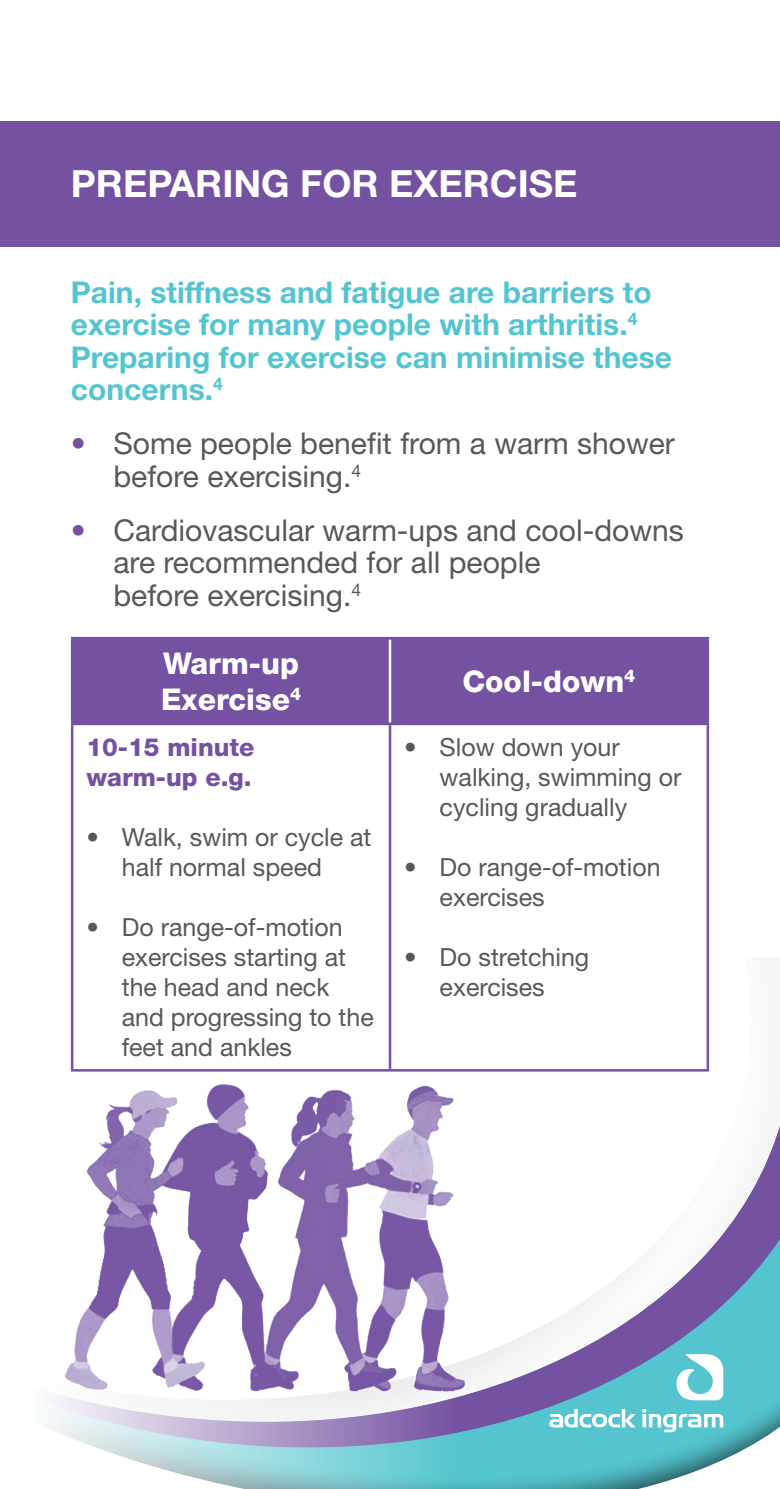
<style>
.page{position:relative;width:780px;height:1489px;background:#fff}
.page>*{position:absolute;margin:0;border:0;box-sizing:border-box;transform-origin:0 0}
.t1{font:700 37.5px "Helvetica Neue LT Pro";color:#fff}
.t2{font:30px/32.5px "Helvetica Neue LT Pro";color:#57585a}
.t3{font:700 30px/32.5px "Helvetica Neue LT Pro";color:#54c5cf}
.t4{font:800 30px/36px "Helvetica Neue LT Pro";color:#fff}
.t5{font:25px/30px "Helvetica Neue LT Pro";color:#57585a}
.t6{font:800 25px/30px "Helvetica Neue LT Pro";color:#7451a1}
.s1{color:#7451a1}
</style>
<div class="page">
<div style="left:0;top:121px;width:780px;height:126px;background:#7451a1"></div>
<svg style="left:46px;top:957px;width:734px;height:529px"></svg>
<svg style="left:549px;top:1408px;width:174px;height:23px"></svg>
<svg style="left:676px;top:1353px;width:47px;height:47px"></svg>
<div style="left:73px;top:639px;width:633px;height:83px;background:#7451a1"></div>
<hr style="left:389px;top:639px;width:2px;height:83px;background:#fff">
<hr style="left:71px;top:722px;width:319px;height:3px;background:#7451a1">
<hr style="left:71px;top:725px;width:2px;height:344px;background:#7451a1">
<hr style="left:390px;top:722px;width:319px;height:3px;background:#7451a1">
<hr style="left:389px;top:725px;width:2px;height:344px;background:#7451a1">
<hr style="left:706px;top:725px;width:3px;height:344px;background:#7451a1">
<hr style="left:71px;top:1069px;width:319px;height:2px;background:#7451a1">
<hr style="left:390px;top:1069px;width:319px;height:2px;background:#7451a1">
<hr style="left:71px;top:637px;width:319px;height:2px;background:#7451a1">
<hr style="left:71px;top:639px;width:2px;height:83px;background:#7451a1">
<hr style="left:390px;top:637px;width:319px;height:2px;background:#7451a1">
<hr style="left:706px;top:639px;width:3px;height:83px;background:#7451a1">
<img style="left:53px;top:1080px;width:430px;height:321px">
<h1 class="t1" style="left:71px;top:160px;width:508px">PREPARING FOR EXERCISE</h1>
<p class="t3" style="left:71px;top:275px;width:602px">Pain, stiffness and fatigue are barriers to exercise for many people with arthritis.<sup>4<br></sup>Preparing for exercise can minimise these concerns.<sup>4</sup></p>
<p class="t2" style="left:113px;top:426px;width:563px;text-indent:-43px"><span class="s1">•</span> Some people benefit from a warm shower before exercising.<sup>4</sup></p>
<p class="t2" style="left:113px;top:513px;width:572px;text-indent:-43px"><span class="s1">•</span> Cardiovascular warm-ups and cool-downs are recommended for all people<br>before exercising.<sup>4</sup></p>
<p class="t4" style="left:161px;top:645px;width:141px">Warm-up<br>Exercise<sup>4</sup></p>
<p class="t6" style="left:86px;top:732px;width:170px">10-15 minute warm-up e.g.</p>
<p class="t5" style="left:86px;top:821px;width:286px;text-align:center">• Walk, swim or cycle at half normal speed</p>
<p class="t5" style="left:122px;top:911px;width:253px;text-indent:-35px">• Do range-of-motion exercises starting at the head and neck and progressing to the feet and ankles</p>
<p class="t4" style="left:462px;top:663px;width:174px">Cool-down<sup>4</sup></p>
<p class="t5" style="left:439px;top:731px;width:243px;text-indent:-35px">• Slow down your walking, swimming or cycling gradually</p>
<p class="t5" style="left:439px;top:851px;width:222px;text-indent:-35px">• Do range-of-motion exercises</p>
<p class="t5" style="left:404px;top:941px;width:186px;text-align:center">• Do stretching exercises</p>
</div>
